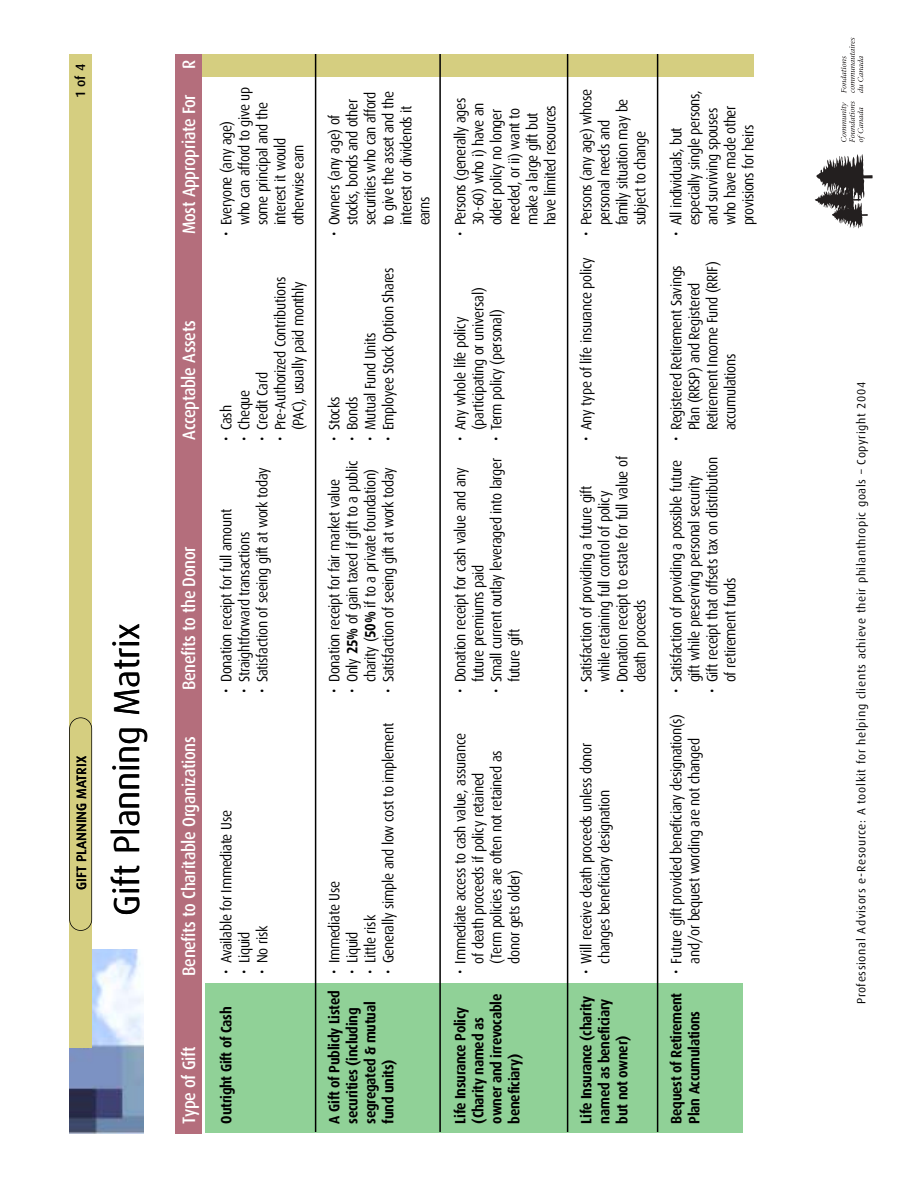
<style>
.page{position:relative;width:918px;height:1188px;background:#fff}
.page>*{position:absolute;margin:0;border:0;box-sizing:border-box;transform-origin:0 0}
.t1{font:36px "Dax";letter-spacing:-.01em;color:#000}
.t2{font:500 18px "Dax";letter-spacing:-.02em;color:#fff;scale:.9 1}
.t3{font:15px/18px "Dax";letter-spacing:-.02em;color:#000;scale:.9 1}
.t4{font:700 15px/18px "Dax";letter-spacing:-.025em;color:#000;scale:.9 1}
.t5{font:500 13.5px "Dax";color:#000}
.t6{font:12px "Dax";letter-spacing:.055em;color:#000}
.s1{font-weight:700}
</style>
<div class="page">
<div style="left:205px;top:983px;width:537px;height:150px;background:#90d197"></div>
<img style="left:69px;top:950px;width:75px;height:183px">
<div style="left:69px;top:54px;width:23px;height:993px;background:#d5ce80"></div>
<div style="left:69px;top:717px;width:23px;height:214px;border:2px solid #000;border-radius:11px"></div>
<div style="left:202px;top:54px;width:552px;height:23px;background:#d5ce80"></div>
<div style="left:176px;top:54px;width:26px;height:1080px;background:#b46e7c"></div>
<hr style="left:315px;top:54px;width:1px;height:1078px;background:#000">
<hr style="left:439px;top:54px;width:2px;height:1078px;background:#000">
<hr style="left:567px;top:54px;width:1px;height:1078px;background:#000">
<hr style="left:657px;top:54px;width:1px;height:1078px;background:#000">
<svg style="left:815px;top:154px;width:58px;height:75px"></svg>
<svg style="left:841px;top:101px;width:24px;height:42px"></svg>
<svg style="left:841px;top:38px;width:22px;height:55px"></svg>
<p class="t5" style="left:74px;top:98px;width:36px;rotate:-90deg">1 of 4</p>
<p class="t5" style="left:75px;top:890px;width:135px;rotate:-90deg">GIFT PLANNING MATRIX</p>
<h1 class="t1" style="left:109px;top:916px;width:294px;rotate:-90deg">Gift Planning Matrix</h1>
<p class="t2" style="left:180px;top:69px;width:12px;rotate:-90deg">R</p>
<p class="t2" style="left:180px;top:234px;width:157px;rotate:-90deg">Most Appropriate For</p>
<p class="t2" style="left:180px;top:440px;width:134px;rotate:-90deg">Acceptable Assets</p>
<p class="t2" style="left:180px;top:690px;width:162px;rotate:-90deg">Benefits to the Donor</p>
<p class="t2" style="left:180px;top:976px;width:268px;rotate:-90deg">Benefits to Charitable Organizations</p>
<p class="t2" style="left:180px;top:1124px;width:87px;rotate:-90deg">Type of Gift</p>
<p class="t3" style="left:218px;top:225px;width:155px;text-indent:-11px;rotate:-90deg">• Everyone (any age)<br>who can afford to give up some principal and the interest it would otherwise earn</p>
<p class="t3" style="left:326px;top:225px;width:150px;text-indent:-11px;rotate:-90deg">• Owners (any age) of stocks, bonds and other securities who can afford to give the asset and the interest or dividends it earns</p>
<p class="t3" style="left:452px;top:236px;width:155px;text-align:center;rotate:-90deg">• Persons (generally ages<br>30-60) who i) have an older policy no longer needed, or ii) want to make a large gift but have limited resources</p>
<p class="t3" style="left:578px;top:225px;width:153px;text-indent:-11px;rotate:-90deg">• Persons (any age) whose personal needs and family situation may be subject to change</p>
<p class="t3" style="left:668px;top:225px;width:152px;text-indent:-11px;rotate:-90deg">• All individuals, but especially single persons, and surviving spouses who have made other provisions for heirs</p>
<p class="t3" style="left:272px;top:441px;width:184px;text-align:center;rotate:-90deg">• Pre-Authorized Contributions (PAC), usually paid monthly</p>
<p class="t3" style="left:254px;top:441px;width:78px;rotate:-90deg">• Credit Card</p>
<p class="t3" style="left:236px;top:441px;width:58px;rotate:-90deg">• Cheque</p>
<p class="t3" style="left:218px;top:441px;width:41px;rotate:-90deg">• Cash</p>
<p class="t3" style="left:254px;top:693px;width:252px;rotate:-90deg">• Satisfaction of seeing gift at work today</p>
<p class="t3" style="left:218px;top:693px;width:206px;rotate:-90deg">• Donation receipt for full amount</p>
<p class="t3" style="left:236px;top:693px;width:181px;rotate:-90deg">• Straightforward transactions</p>
<p class="t3" style="left:218px;top:974px;width:184px;rotate:-90deg">• Available for Immediate Use</p>
<p class="t3" style="left:236px;top:974px;width:49px;rotate:-90deg">• Liquid</p>
<p class="t3" style="left:254px;top:974px;width:55px;rotate:-90deg">• No risk</p>
<p class="t4" style="left:218px;top:1124px;width:132px;rotate:-90deg">Outright Gift of Cash</p>
<p class="t3" style="left:380px;top:441px;width:194px;rotate:-90deg">• Employee Stock Option Shares</p>
<p class="t3" style="left:362px;top:441px;width:122px;rotate:-90deg">• Mutual Fund Units</p>
<p class="t3" style="left:326px;top:441px;width:50px;rotate:-90deg">• Stocks</p>
<p class="t3" style="left:344px;top:441px;width:50px;rotate:-90deg">• Bonds</p>
<p class="t3" style="left:452px;top:430px;width:160px;text-indent:-11px;rotate:-90deg">• Any whole life policy (participating or universal)</p>
<p class="t3" style="left:488px;top:441px;width:148px;rotate:-90deg">• Term policy (personal)</p>
<p class="t3" style="left:344px;top:693px;width:260px;text-align:center;rotate:-90deg">• Only <span class="s1">25%</span> of gain taxed if gift to a public charity (<span class="s1">50%</span> if to a private foundation)</p>
<p class="t3" style="left:380px;top:693px;width:252px;rotate:-90deg">• Satisfaction of seeing gift at work today</p>
<p class="t3" style="left:452px;top:682px;width:240px;text-indent:-11px;rotate:-90deg">• Donation receipt for cash value and any future premiums paid</p>
<p class="t3" style="left:488px;top:682px;width:251px;text-indent:-11px;rotate:-90deg">• Small current outlay leveraged into larger future gift</p>
<p class="t3" style="left:326px;top:693px;width:239px;rotate:-90deg">• Donation receipt for fair market value</p>
<p class="t3" style="left:578px;top:441px;width:206px;rotate:-90deg">• Any type of life insurance policy</p>
<p class="t3" style="left:668px;top:430px;width:189px;text-indent:-11px;rotate:-90deg">• Registered Retirement Savings<br>Plan (RRSP) and Registered<br>Retirement Income Fund (RRIF) accumulations</p>
<p class="t3" style="left:614px;top:682px;width:253px;text-indent:-11px;rotate:-90deg">• Donation receipt to estate for full value of death proceeds</p>
<p class="t3" style="left:668px;top:693px;width:261px;text-align:center;rotate:-90deg">• Satisfaction of providing a possible future gift while preserving personal security</p>
<p class="t3" style="left:704px;top:682px;width:252px;text-indent:-11px;rotate:-90deg">• Gift receipt that offsets tax on distribution of retirement funds</p>
<p class="t3" style="left:578px;top:693px;width:232px;text-align:center;rotate:-90deg">• Satisfaction of providing a future gift while retaining full control of policy</p>
<p class="t3" style="left:380px;top:974px;width:281px;rotate:-90deg">• Generally simple and low cost to implement</p>
<p class="t3" style="left:452px;top:964px;width:257px;text-indent:-11px;rotate:-90deg">• Immediate access to cash value, assurance of death proceeds if policy retained<br>(Term policies are often not retained as donor gets older)</p>
<p class="t3" style="left:578px;top:964px;width:247px;text-indent:-11px;rotate:-90deg">• Will receive death proceeds unless donor changes beneficiary designation</p>
<p class="t3" style="left:326px;top:974px;width:105px;rotate:-90deg">• Immediate Use</p>
<p class="t3" style="left:362px;top:974px;width:67px;rotate:-90deg">• Little risk</p>
<p class="t3" style="left:344px;top:974px;width:49px;rotate:-90deg">• Liquid</p>
<p class="t3" style="left:668px;top:964px;width:279px;text-indent:-11px;rotate:-90deg">• Future gift provided beneficiary designation(s) and/or bequest wording are not changed</p>
<p class="t4" style="left:326px;top:1124px;width:149px;rotate:-90deg">A Gift of Publicly Listed securities (including segregated &amp; mutual fund units)</p>
<p class="t4" style="left:452px;top:1124px;width:145px;rotate:-90deg">Life Insurance Policy (Charity named as owner and irrevocable beneficiary)</p>
<p class="t4" style="left:578px;top:1124px;width:143px;rotate:-90deg">Life Insurance (charity named as beneficiary but not owner)</p>
<p class="t4" style="left:668px;top:1124px;width:147px;rotate:-90deg">Bequest of Retirement<br>Plan Accumulations</p>
<p class="t6" style="left:855px;top:1004px;width:624px;rotate:-90deg">Professional Advisors e-Resource: A toolkit for helping clients achieve their philanthropic goals – Copyright 2004</p>
</div>
